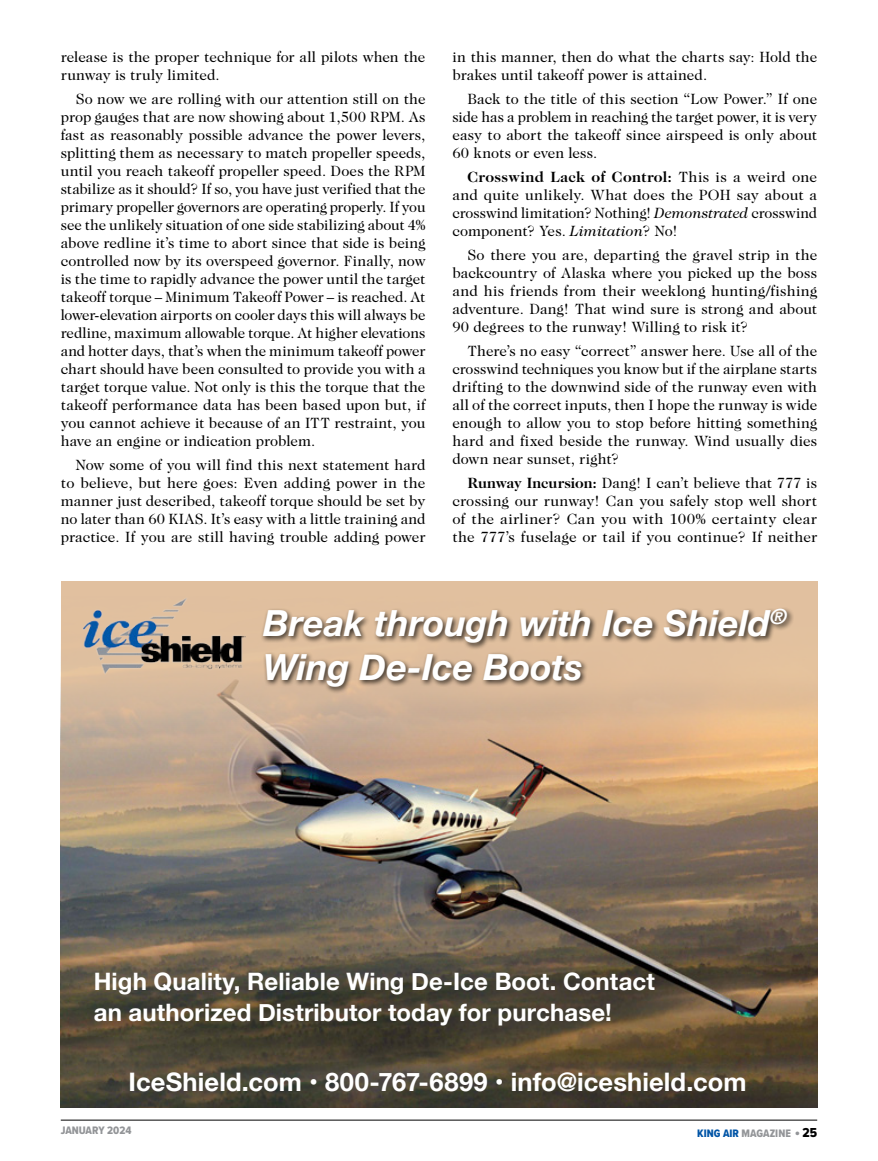
<style>
.page{position:relative;width:878px;height:1161px;background:#fff}
.page>*{position:absolute;margin:0;border:0;box-sizing:border-box;transform-origin:0 0}
.t1{font:italic 700 36px/43.2px "Helvetica Neue";letter-spacing:-.005em;color:#fff}
.t2{font:700 25.5px "Helvetica Neue";letter-spacing:.005em;color:#fff}
.t3{font:700 24px/31.5px "Helvetica Neue";letter-spacing:.005em;color:#fff}
.t4{font:15px/18px "Caslon Two Twenty Four";letter-spacing:.005em;color:#000;text-align:justify}
.t5{font:11.25px "Proxima Nova Cond Extrabld";color:#939598}
.s1{font-weight:700}
.s2{font-style:italic}
.s3{color:#0054a6}
.s4{font-size:15px}
.s5{font-size:13.5px;color:#000}
</style>
<div class="page">
<hr style="left:61px;top:1120px;width:756px;height:1px;background:#000">
<img style="left:61px;top:588px;width:756px;height:519px">
<img style="left:81px;top:597px;width:165px;height:78px">
<div style="left:260px;top:607px;width:534px;height:87px;background:#000;opacity:.75"></div>
<p class="t4" style="left:61px;top:48px;width:366px">release is the proper technique for all pilots when the runway is truly limited.</p>
<p class="t4" style="left:61px;top:90px;width:366px;text-indent:15px">So now we are rolling with our attention still on the prop gauges that are now showing about 1,500 RPM. As fast as reasonably possible advance the power levers, splitting them as necessary to match propeller speeds, until you reach takeoff propeller speed. Does the RPM stabilize as it should? If so, you have just verified that the primary propeller governors are operating properly. If you see the unlikely situation of one side stabilizing about 4% above redline it’s time to abort since that side is being controlled now by its overspeed governor. Finally, now is the time to rapidly advance the power until the target takeoff torque – Minimum Takeoff Power – is reached. At lower-elevation airports on cooler days this will always be redline, maximum allowable torque. At higher elevations and hotter days, that’s when the minimum takeoff power chart should have been consulted to provide you with a target torque value. Not only is this the torque that the takeoff performance data has been based upon but, if you cannot achieve it because of an ITT restraint, you have an engine or indication problem.</p>
<p class="t4" style="left:61px;top:456px;width:366px;text-indent:15px">Now some of you will find this next statement hard to believe, but here goes: Even adding power in the manner just described, takeoff torque should be set by no later than 60 KIAS. It’s easy with a little training and practice. If you are still having trouble adding power</p>
<p class="t4" style="left:452px;top:48px;width:366px">in this manner, then do what the charts say: Hold the brakes until takeoff power is attained.</p>
<p class="t4" style="left:452px;top:90px;width:366px;text-indent:15px">Back to the title of this section “Low Power.” If one side has a problem in reaching the target power, it is very easy to abort the takeoff since airspeed is only about 60 knots or even less.</p>
<p class="t4" style="left:452px;top:168px;width:366px;text-indent:15px"><span class="s1">Crosswind Lack of Control:</span> This is a weird one and quite unlikely. What does the POH say about a crosswind limitation? Nothing! <span class="s2">Demonstrated</span> crosswind component? Yes. <span class="s2">Limitation</span>? No!</p>
<p class="t4" style="left:452px;top:246px;width:366px;text-indent:15px">So there you are, departing the gravel strip in the backcountry of Alaska where you picked up the boss and his friends from their weeklong hunting/fishing adventure. Dang! That wind sure is strong and about 90 degrees to the runway! Willing to risk it?</p>
<p class="t4" style="left:452px;top:342px;width:366px;text-indent:15px">There’s no easy “correct” answer here. Use all of the crosswind techniques you know but if the airplane starts drifting to the downwind side of the runway even with all of the correct inputs, then I hope the runway is wide enough to allow you to stop before hitting something hard and fixed beside the runway. Wind usually dies down near sunset, right?</p>
<p class="t4" style="left:452px;top:474px;width:366px;text-indent:15px"><span class="s1">Runway Incursion:</span> Dang! I can’t believe that 777 is crossing our runway! Can you safely stop well short of the airliner? Can you with 100% certainty clear the 777’s fuselage or tail if you continue? If neither</p>
<h1 class="t1" style="left:263px;top:603px;width:524px">Break through with Ice Shield<sup>®<br></sup>Wing De-Ice Boots</h1>
<h3 class="t3" style="left:94px;top:966px;width:562px">High Quality, Reliable Wing De-Ice Boot. Contact an authorized Distributor today for purchase!</h3>
<h2 class="t2" style="left:128px;top:1062px;width:619px">IceShield.com • 800-767-6899 • info@iceshield.com</h2>
<p class="t5" style="left:61px;top:1122px;width:72px">JANUARY 2024</p>
<p class="t5" style="left:697px;top:1125px;width:121px"><span class="s3">KING AIR</span> MAGAZINE <span class="s4">•</span> <span class="s5">25</span></p>
</div>
